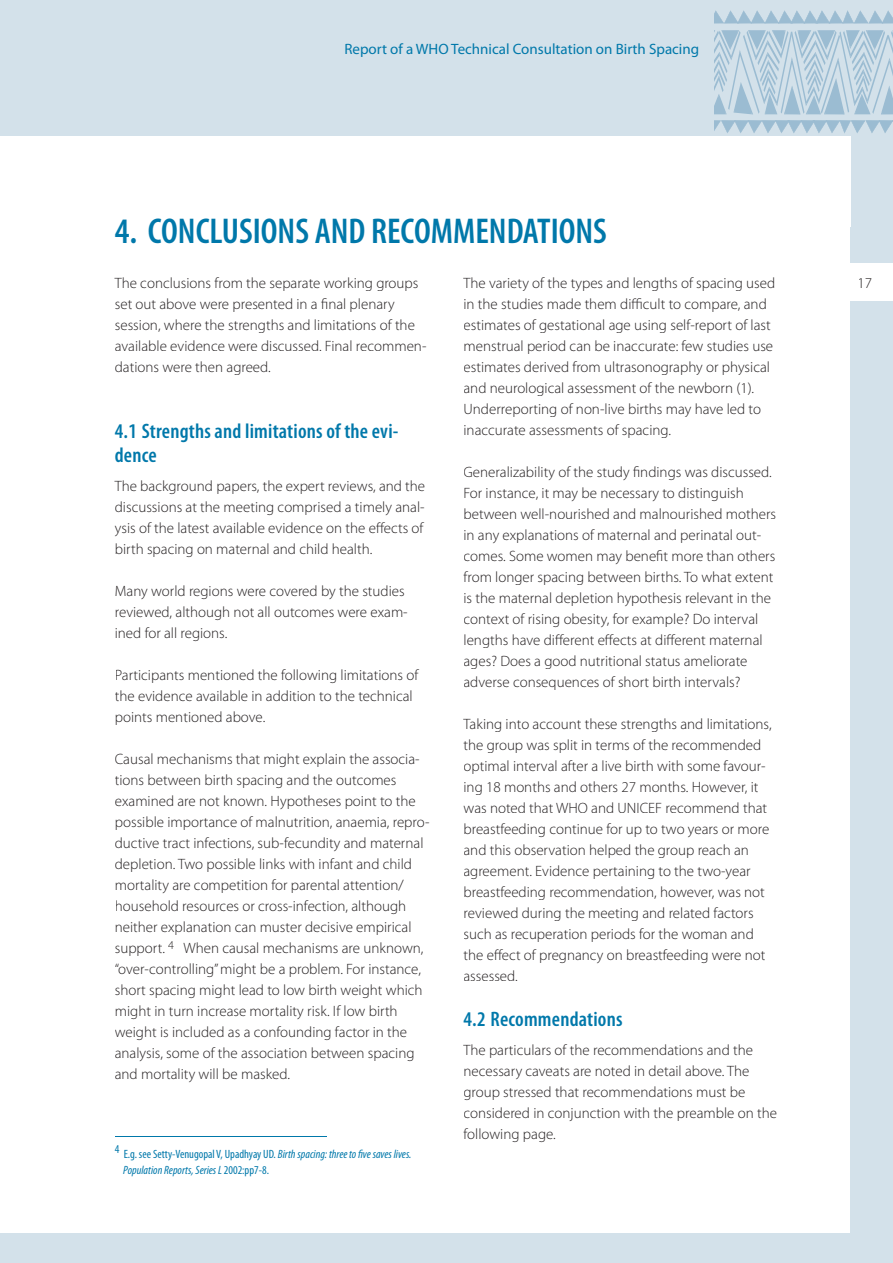
<style>
.page{position:relative;width:893px;height:1263px;background:#fff}
.page>*{position:absolute;margin:0;border:0;box-sizing:border-box;transform-origin:0 0}
.t1{font:600 condensed 36px "Myriad Pro";color:#0078aa}
.t2{font:600 condensed 21px/24px "Myriad Pro";letter-spacing:.01em;color:#0078aa}
.t3{font:300 15px/21px "Myriad Pro";color:#231f20}
.t4{font:15px "Myriad Pro";color:#0078aa}
.t5{font:italic condensed 12px/16.5px "Myriad Pro";color:#0078aa}
.s1{font-style:normal}
</style>
<div class="page">
<div style="left:0;top:0;width:893px;height:135px;background:#d3e1ea"></div>
<div style="left:0;top:1233px;width:893px;height:30px;background:#d3e1ea"></div>
<div style="left:850px;top:302px;width:43px;height:961px;background:#d3e1ea"></div>
<div style="left:850px;top:0;width:43px;height:263px;background:#d3e1ea"></div>
<svg style="left:714px;top:30px;width:179px;height:84px"></svg>
<svg style="left:714px;top:10px;width:179px;height:14px"></svg>
<svg style="left:714px;top:120px;width:179px;height:13px"></svg>
<hr style="left:115px;top:1136px;width:212px;height:1px;background:#0078aa">
<hr style="left:0;top:0;width:1px;height:1261px;background:#7babc7">
<p class="t4" style="left:344px;top:39px;width:356px">Report of a WHO Technical Consultation on Birth Spacing</p>
<h1 class="t1" style="left:115px;top:211px;width:494px">4. CONCLUSIONS AND RECOMMENDATIONS</h1>
<p class="t3" style="left:463px;top:272px;width:313px">The variety of the types and lengths of spacing used in the studies made them difficult to compare, and estimates of gestational age using self-report of last menstrual period can be inaccurate: few studies use estimates derived from ultrasonography or physical and neurological assessment of the newborn (1).<br>Underreporting of non-live births may have led to inaccurate assessments of spacing.</p>
<p class="t3" style="left:463px;top:461px;width:314px">Generalizability of the study findings was discussed.<br>For instance, it may be necessary to distinguish between well-nourished and malnourished mothers in any explanations of maternal and perinatal out&shy;comes. Some women may benefit more than others from longer spacing between births. To what extent is the maternal depletion hypothesis relevant in the context of rising obesity, for example? Do interval lengths have different effects at different maternal ages? Does a good nutritional status ameliorate adverse consequences of short birth intervals?</p>
<p class="t3" style="left:463px;top:713px;width:310px">Taking into account these strengths and limitations, the group was split in terms of the recommended optimal interval after a live birth with some favour&shy;ing 18 months and others 27 months. However, it was noted that WHO and UNICEF recommend that breastfeeding continue for up to two years or more and this observation helped the group reach an agreement. Evidence pertaining to the two-year breastfeeding recommendation, however, was not reviewed during the meeting and related factors such as recuperation periods for the woman and the effect of pregnancy on breastfeeding were not assessed.</p>
<h2 class="t2" style="left:463px;top:1007px;width:160px">4.2 Recommendations</h2>
<p class="t3" style="left:463px;top:1039px;width:315px">The particulars of the recommendations and the necessary caveats are noted in detail above. The group stressed that recommendations must be considered in conjunction with the preamble on the following page.</p>
<p class="t5" style="left:123px;top:1146px;width:290px;text-indent:-9px"><sup>4</sup> <span class="s1">E.g. see Setty-Venugopal V, Upadhyay UD.</span> Birth spacing: three to five saves lives.<br>Population Reports, Series L <span class="s1">2002:pp7-8.</span></p>
<p class="t3" style="left:115px;top:272px;width:313px">The conclusions from the separate working groups set out above were presented in a final plenary session, where the strengths and limitations of the available evidence were discussed. Final recommen&shy;dations were then agreed.</p>
<h2 class="t2" style="left:115px;top:419px;width:285px">4.1 Strengths and limitations of the evi&shy;dence</h2>
<p class="t3" style="left:115px;top:475px;width:312px;text-align:justify">The background papers, the expert reviews, and the discussions at the meeting comprised a timely anal&shy;ysis of the latest available evidence on the effects of birth spacing on maternal and child health.</p>
<p class="t3" style="left:115px;top:580px;width:294px">Many world regions were covered by the studies reviewed, although not all outcomes were exam&shy;ined for all regions.</p>
<p class="t3" style="left:115px;top:664px;width:305px">Participants mentioned the following limitations of the evidence available in addition to the technical points mentioned above.</p>
<p class="t3" style="left:115px;top:748px;width:316px">Causal mechanisms that might explain the associa&shy;tions between birth spacing and the outcomes examined are not known. Hypotheses point to the possible importance of malnutrition, anaemia, repro&shy;ductive tract infections, sub-fecundity and maternal depletion. Two possible links with infant and child mortality are competition for parental attention/ household resources or cross-infection, although neither explanation can muster decisive empirical support. <sup>4</sup> When causal mechanisms are unknown, “over-controlling” might be a problem. For instance, short spacing might lead to low birth weight which might in turn increase mortality risk. If low birth weight is included as a confounding factor in the analysis, some of the association between spacing and mortality will be masked.</p>
<p class="t3" style="left:857px;top:272px;width:16px">17</p>
</div>
